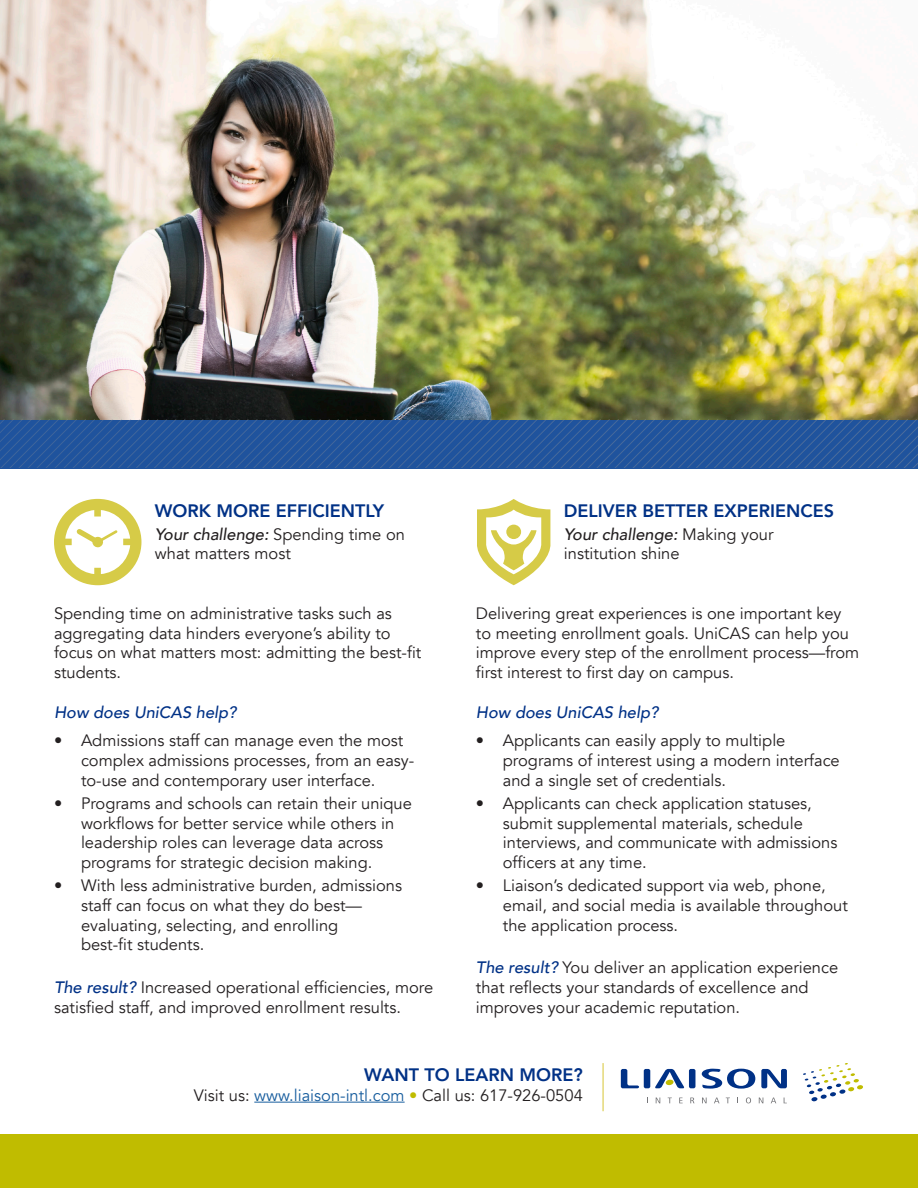
<style>
.page{position:relative;width:918px;height:1188px;background:#fff}
.page>*{position:absolute;margin:0;border:0;box-sizing:border-box;transform-origin:0 0}
.t1{font:800 18px "Avenir";color:#003186}
.Paragraph_Style_1{font:16.5px/19.8px "Avenir";color:#231f20}
.Results{font:italic 500 16.5px "Avenir";color:#003186}
.s1{font-weight:500;font-style:italic}
.s2{font-weight:500;font-style:italic;color:#003186}
.s3{color:#175d9e}
.s4{color:#c0bc00}
</style>
<div class="page">
<img style="left:0;top:0;width:918px;height:419px">
<div style="left:0;top:1134px;width:918px;height:54px;background:#c0bc00"></div>
<svg style="left:0;top:467px;width:918px;height:1px"></svg>
<svg style="left:0;top:419px;width:918px;height:48px;background:#25569a"></svg>
<svg style="left:656px;top:1098px;width:4px;height:5px"></svg>
<svg style="left:668px;top:1098px;width:4px;height:5px"></svg>
<svg style="left:679px;top:1098px;width:4px;height:5px"></svg>
<svg style="left:690px;top:1098px;width:4px;height:5px"></svg>
<svg style="left:702px;top:1098px;width:5px;height:5px"></svg>
<svg style="left:714px;top:1098px;width:6px;height:5px"></svg>
<svg style="left:726px;top:1098px;width:4px;height:5px"></svg>
<svg style="left:746px;top:1097px;width:5px;height:6px"></svg>
<svg style="left:759px;top:1098px;width:4px;height:5px"></svg>
<svg style="left:771px;top:1098px;width:5px;height:5px"></svg>
<svg style="left:803px;top:1063px;width:60px;height:39px"></svg>
<svg style="left:621px;top:1069px;width:18px;height:19px"></svg>
<div style="left:644px;top:1069px;width:6px;height:19px;background:#003186;border-radius:2px"></div>
<div style="left:689px;top:1069px;width:6px;height:19px;background:#003186;border-radius:2px"></div>
<svg style="left:702px;top:1069px;width:53px;height:20px"></svg>
<svg style="left:761px;top:1069px;width:26px;height:19px"></svg>
<svg style="left:655px;top:1069px;width:29px;height:19px"></svg>
<hr style="left:254px;top:1102px;width:151px;height:1px;background:#175d9e">
<hr style="left:602px;top:1063px;width:2px;height:48px;background:#e4d878">
<svg style="left:477px;top:499px;width:74px;height:86px"></svg>
<svg style="left:54px;top:499px;width:87px;height:86px"></svg>
<p class="t1" style="left:155px;top:497px;width:231px">WORK MORE EFFICIENTLY</p>
<p class="Paragraph_Style_1" style="left:155px;top:524px;width:252px"><span class="s1">Your challenge:</span> Spending time on what matters most</p>
<p class="Paragraph_Style_1" style="left:54px;top:604px;width:369px">Spending time on administrative tasks such as aggregating data hinders everyone’s ability to focus on what matters most: admitting the best-fit students.</p>
<p class="Results" style="left:54px;top:702px;width:184px">How does UniCAS help?</p>
<p class="Paragraph_Style_1" style="left:81px;top:731px;width:335px;text-indent:-27px">• Admissions staff can manage even the most complex admissions processes, from an easy&shy;to-use and contemporary user interface.</p>
<p class="Paragraph_Style_1" style="left:81px;top:793px;width:332px;text-indent:-27px">• Programs and schools can retain their unique workflows for better service while others in leadership roles can leverage data across programs for strategic decision making.</p>
<p class="Paragraph_Style_1" style="left:81px;top:876px;width:323px;text-indent:-27px">• With less administrative burden, admissions staff can focus on what they do best— evaluating, selecting, and enrolling<br>best-fit students.</p>
<p class="Paragraph_Style_1" style="left:54px;top:978px;width:381px"><span class="s2">The result?</span> Increased operational efficiencies, more satisfied staff, and improved enrollment results.</p>
<p class="t1" style="left:564px;top:497px;width:272px">DELIVER BETTER EXPERIENCES</p>
<p class="Paragraph_Style_1" style="left:564px;top:524px;width:211px"><span class="s1">Your challenge:</span> Making your institution shine</p>
<p class="Paragraph_Style_1" style="left:476px;top:604px;width:385px">Delivering great experiences is one important key to meeting enrollment goals. UniCAS can help you improve every step of the enrollment process—from first interest to first day on campus.</p>
<p class="Results" style="left:476px;top:702px;width:184px">How does UniCAS help?</p>
<p class="Paragraph_Style_1" style="left:503px;top:731px;width:338px;text-indent:-27px">• Applicants can easily apply to multiple programs of interest using a modern interface and a single set of credentials.</p>
<p class="Paragraph_Style_1" style="left:503px;top:793px;width:336px;text-indent:-27px">• Applicants can check application statuses, submit supplemental materials, schedule interviews, and communicate with admissions officers at any time.</p>
<p class="Paragraph_Style_1" style="left:503px;top:876px;width:346px;text-indent:-27px">• Liaison’s dedicated support via web, phone, email, and social media is available throughout the application process.</p>
<p class="Paragraph_Style_1" style="left:476px;top:958px;width:364px"><span class="s2">The result?</span> You deliver an application experience that reflects your standards of excellence and improves your academic reputation.</p>
<p class="t1" style="left:364px;top:1061px;width:220px">WANT TO LEARN MORE?</p>
<p class="Paragraph_Style_1" style="left:194px;top:1086px;width:391px">Visit us: <span class="s3">www.liaison-intl.com</span> <span class="s4">•</span> Call us: 617-926-0504</p>
</div>
